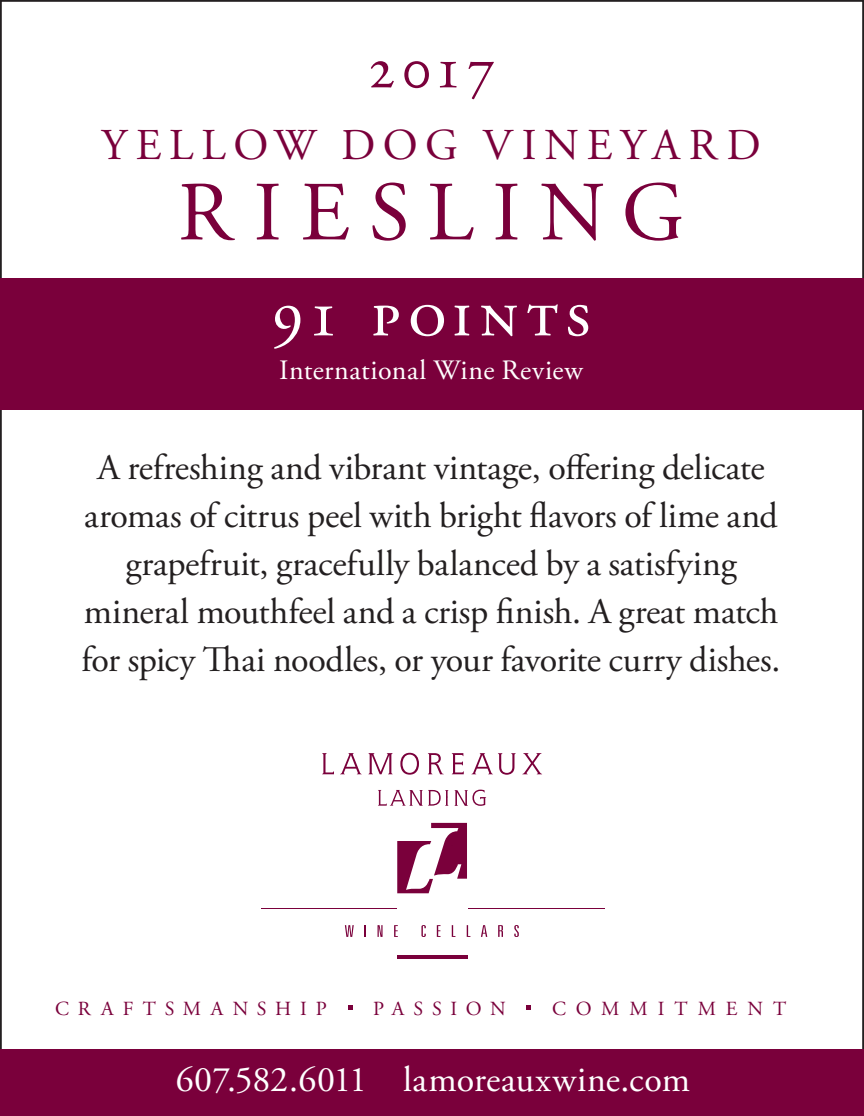
<style>
.page{position:relative;width:864px;height:1116px;background:#fff}
.page>*{position:absolute;margin:0;border:0;box-sizing:border-box;transform-origin:0 0}
.t1{font:84px "Adobe Garamond Pro";letter-spacing:.225em;color:#7a003b}
.t2{font:68px "Adobe Garamond Pro";letter-spacing:.105em;color:#fff}
.t3{font:60px "Adobe Garamond Pro";color:#7a003b}
.t4{font:44px "Adobe Garamond Pro";letter-spacing:.175em;color:#7a003b}
.t5{font:36px/48px "Adobe Garamond Pro";letter-spacing:-.005em;color:#231f20;text-align:center}
.t6{font:36px "Adobe Garamond Pro";letter-spacing:.015em;color:#fff}
.t7{font:28px "Adobe Garamond Pro";letter-spacing:.025em;color:#fff}
.t8{font:20px "Adobe Garamond Pro";letter-spacing:.46em;color:#7a003b}
.t9{font:20px "Adobe Garamond Pro";letter-spacing:.5em;color:#7a003b}
.t10{font:20px "Adobe Garamond Pro";letter-spacing:.425em;color:#7a003b}
</style>
<div class="page">
<div style="left:0;top:1049px;width:864px;height:67px;background:#7a003b"></div>
<svg style="left:348px;top:1006px;width:4px;height:4px"></svg>
<svg style="left:527px;top:1006px;width:4px;height:4px"></svg>
<svg style="left:345px;top:925px;width:9px;height:12px"></svg>
<svg style="left:365px;top:925px;width:1px;height:12px"></svg>
<svg style="left:378px;top:925px;width:5px;height:12px"></svg>
<svg style="left:394px;top:925px;width:4px;height:12px"></svg>
<svg style="left:421px;top:925px;width:5px;height:12px"></svg>
<svg style="left:437px;top:925px;width:4px;height:12px"></svg>
<svg style="left:452px;top:925px;width:3px;height:12px"></svg>
<svg style="left:467px;top:925px;width:3px;height:12px"></svg>
<svg style="left:481px;top:925px;width:6px;height:12px"></svg>
<svg style="left:498px;top:925px;width:5px;height:12px"></svg>
<svg style="left:514px;top:925px;width:5px;height:12px"></svg>
<svg style="left:397px;top:823px;width:70px;height:70px"></svg>
<hr style="left:397px;top:955px;width:70px;height:4px;background:#7a003b">
<svg style="left:322px;top:753px;width:12px;height:21px"></svg>
<svg style="left:400px;top:753px;width:19px;height:22px"></svg>
<svg style="left:452px;top:753px;width:12px;height:21px"></svg>
<svg style="left:522px;top:753px;width:20px;height:21px"></svg>
<svg style="left:340px;top:753px;width:22px;height:21px"></svg>
<svg style="left:471px;top:753px;width:45px;height:22px"></svg>
<svg style="left:368px;top:753px;width:25px;height:21px"></svg>
<svg style="left:428px;top:753px;width:16px;height:21px"></svg>
<svg style="left:378px;top:790px;width:108px;height:16px"></svg>
<hr style="left:261px;top:908px;width:136px;height:1px;background:#7a003b">
<hr style="left:468px;top:908px;width:136px;height:1px;background:#7a003b">
<div style="left:0;top:278px;width:864px;height:132px;background:#7a003b"></div>
<p class="t3" style="left:367px;top:32px;width:130px">2017</p>
<p class="t4" style="left:101px;top:119px;width:661px">YELLOW DOG VINEYARD</p>
<p class="t1" style="left:178px;top:162px;width:508px">RIESLING</p>
<p class="t2" style="left:271px;top:273px;width:321px">91 points</p>
<p class="t7" style="left:279px;top:354px;width:305px">International Wine Review</p>
<p class="t5" style="left:82px;top:445px;width:700px">A refreshing and vibrant vintage, offering delicate aromas of citrus peel with bright flavors of lime and grapefruit, gracefully balanced by a satisfying mineral mouthfeel and a crisp finish. A great match for spicy Thai noodles, or your favorite curry dishes.</p>
<p class="t8" style="left:55px;top:996px;width:273px">CRAFTSMANSHIP</p>
<p class="t10" style="left:373px;top:996px;width:134px">PASSION</p>
<p class="t9" style="left:552px;top:996px;width:236px">COMMITMENT</p>
<p class="t6" style="left:176px;top:1058px;width:516px">607.582.6011 lamoreauxwine.com</p>
</div>
